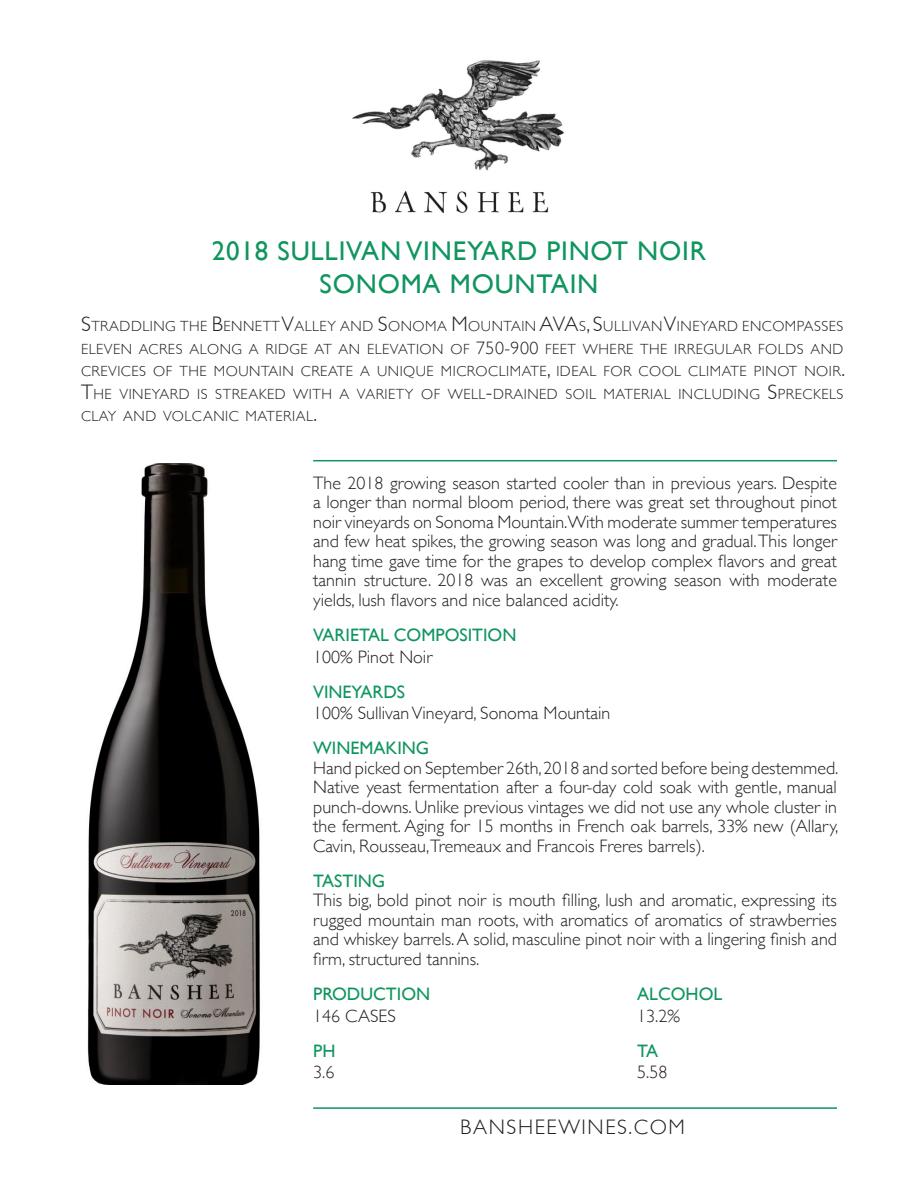
<style>
.page{position:relative;width:918px;height:1188px;background:#fff}
.page>*{position:absolute;margin:0;border:0;box-sizing:border-box;transform-origin:0 0}
.t1{font:27px/32.4px "Gill Sans";letter-spacing:.03em;color:#10955f;text-align:center}
.t2{font:300 21px "Gill Sans";letter-spacing:.075em;color:#231f20}
.t3{font:300 18px/19.5px "Gill Sans";color:#231f20;text-align:justify}
.t4{font:18px "Gill Sans";color:#10955f}
.t5{font:300 14.7px/22.5px "Gill Sans";letter-spacing:.035em;color:#231f20}
.s1{font-size:21px}
.s2{font-size:18px}
</style>
<div class="page">
<img style="left:352px;top:60px;width:212px;height:153px">
<hr style="left:313px;top:460px;width:524px;height:1px;background:#10955f">
<hr style="left:313px;top:1107px;width:524px;height:2px;background:#10955f">
<img style="left:87px;top:463px;width:173px;height:621px">
<p class="t1" style="left:212px;top:235px;width:496px">2018 SULLIVAN VINEYARD PINOT NOIR<br>SONOMA MOUNTAIN</p>
<p class="t5" style="left:81px;top:314px;width:766px"><span class="s1">S</span>TRADDLING THE <span class="s1">B</span>ENNETT <span class="s1">V</span>ALLEY AND <span class="s1">S</span>ONOMA <span class="s1">M</span> OUNTAIN <span class="s1">AVA</span>S<span class="s1">, S</span>ULLIVAN <span class="s1">V</span>INEYARD ENCOMPASS ES ELEVEN ACRES ALONG A RIDGE AT AN ELEVATION OF <span class="s2">750-900</span> FEET WHERE THE IRREGULAR FOLDS AND CREVICES OF THE MOUNTAIN CREATE A UNIQUE MICROCLIMATE<span class="s1">,</span> IDEAL FOR COOL CLIMATE PINOT NOIR<span class="s1">.<br>T</span>HE VINEYARD IS STREAKED WITH A VARIETY OF WELL<span class="s1">-</span>DRAINED SOIL MATERIAL INCLUDING <span class="s1">S</span>PRECKELS CLAY AND VOLCANIC MATERIAL<span class="s1">.</span></p>
<p class="t3" style="left:313px;top:472px;width:525px">The 2018 growing season started cooler than in previous years. Despite a longer than normal bloom period, there was great set throughout pinot noir vineyards on Sonoma Mountain.With moderate summer temperatures and few heat spikes, the growing season was long and gradual. This longer hang time gave time for the grapes to develop complex flavors and great tannin structure. 2018 was an excellent growing season with moderate yields, lush flavors and nice balanced acidity.</p>
<p class="t4" style="left:313px;top:624px;width:205px">VARIETAL COMPOSITION</p>
<p class="t3" style="left:313px;top:646px;width:121px">100% Pinot Noir</p>
<p class="t4" style="left:313px;top:681px;width:93px">VINEYARDS</p>
<p class="t3" style="left:313px;top:703px;width:299px">100% Sullivan Vineyard, Sonoma Mountain</p>
<p class="t4" style="left:313px;top:738px;width:118px">WINEMAKING</p>
<p class="t3" style="left:313px;top:757px;width:527px">Hand picked on September 26th, 2018 and sorted before being destemmed.<br>Native yeast fermentation after a four-day cold soak with gentle, manual punch-downs. Unlike previous vintages we did not use any whole cluster in the ferment. Aging for 15 months in French oak barrels, 33% new (Allary, Cavin, Rousseau,Tremeaux and Francois Freres barrels).</p>
<p class="t4" style="left:313px;top:870px;width:74px">TASTING</p>
<p class="t3" style="left:313px;top:890px;width:525px">This big, bold pinot noir is mouth filling, lush and aromatic, expressing its rugged mountain man roots, with aromatics of aromatics of strawberries and whiskey barrels. A solid, masculine pinot noir with a lingering finish and firm, structured tannins.</p>
<p class="t4" style="left:313px;top:983px;width:119px">PRODUCTION</p>
<p class="t4" style="left:637px;top:983px;width:87px">ALCOHOL</p>
<p class="t3" style="left:313px;top:1005px;width:84px">146 CASES</p>
<p class="t3" style="left:637px;top:1005px;width:44px">13.2%</p>
<p class="t4" style="left:313px;top:1040px;width:24px">PH</p>
<p class="t4" style="left:637px;top:1040px;width:23px">TA</p>
<p class="t3" style="left:313px;top:1062px;width:23px">3.6</p>
<p class="t3" style="left:637px;top:1062px;width:32px">5.58</p>
<p class="t2" style="left:460px;top:1111px;width:226px">BANSHEEWINES.COM</p>
</div>
